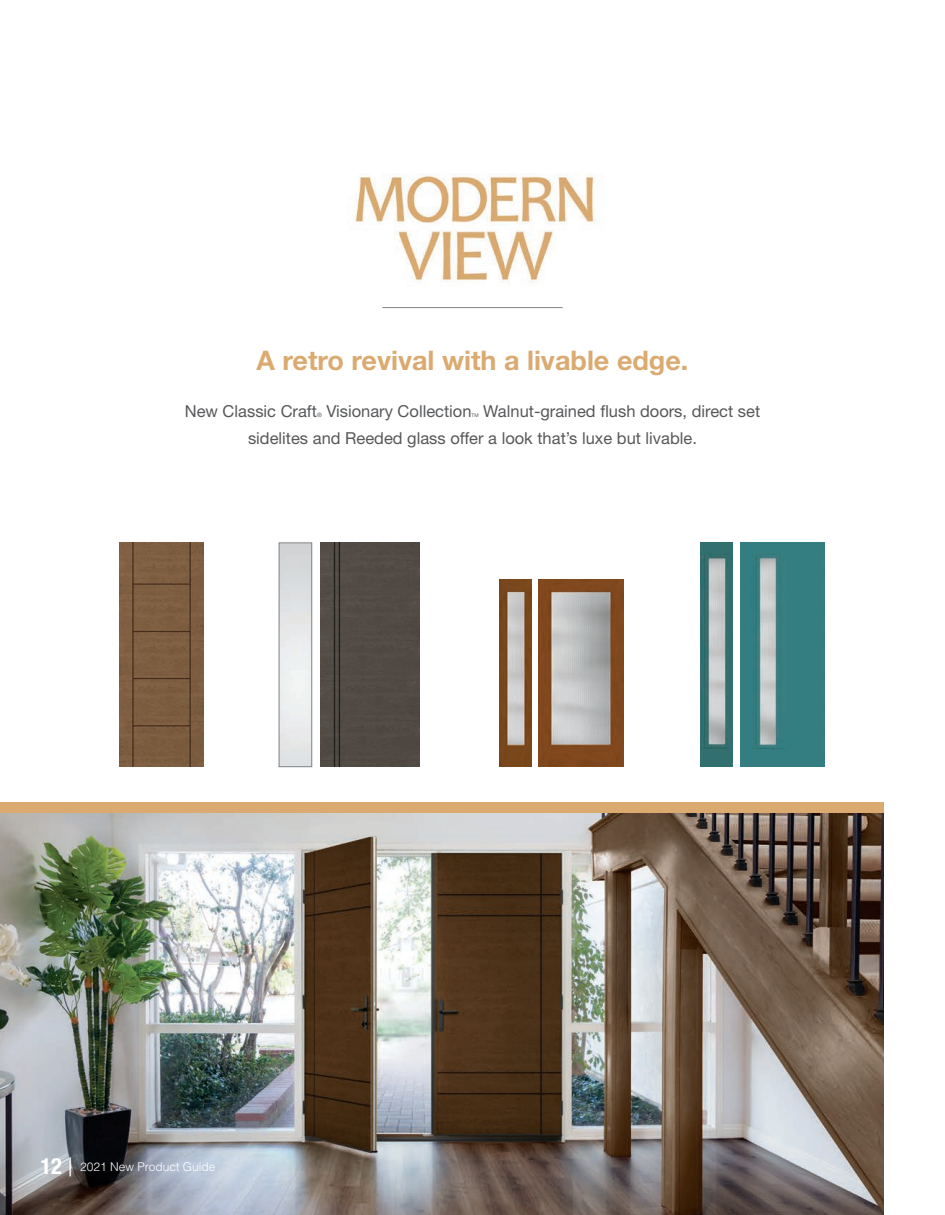
<style>
.page{position:relative;width:945px;height:1215px;background:#fff}
.page>*{position:absolute;margin:0;border:0;box-sizing:border-box;transform-origin:0 0}
.t1{font:700 27px "Helvetica Neue";color:#dbaa71}
.t2{font:16.5px/27px "Helvetica Neue";color:#57585a}
.t3{font:300 12px "Helvetica";color:#fff}
.t4{font:6px "Helvetica Neue";color:#57585a}
.t5{font:4.95px "Helvetica Neue";color:#57585a}
.s1{font-family:"Helvetica Neue";font-weight:700;font-stretch:condensed;font-size:22.5px}
.s2{font-family:"Helvetica Neue";font-size:25.5px}
</style>
<div class="page">
<hr style="left:382px;top:307px;width:181px;height:1px;background:#818285">
<img style="left:354px;top:173px;width:243px;height:110px">
<div style="left:320px;top:543px;width:99px;height:224px;background:#514b44"></div>
<img style="left:539px;top:579px;width:85px;height:188px">
<img style="left:499px;top:579px;width:33px;height:188px">
<div style="left:279px;top:543px;width:33px;height:224px;border:1px solid #808285"></div>
<img style="left:700px;top:543px;width:33px;height:224px">
<img style="left:740px;top:543px;width:84px;height:224px">
<img style="left:119px;top:543px;width:85px;height:224px">
<img style="left:0;top:812px;width:884px;height:403px">
<div style="left:0;top:802px;width:884px;height:10px;background:#dbaa71"></div>
<h1 class="t1" style="left:257px;top:344px;width:433px">A retro revival with a livable edge.</h1>
<p class="t2" style="left:185px;top:398px;width:134px">New Classic Craft</p>
<p class="t4" style="left:317px;top:412px;width:6px">®</p>
<p class="t2" style="left:326px;top:398px;width:147px">Visionary Collection</p>
<p class="t5" style="left:472px;top:413px;width:9px">TM</p>
<p class="t2" style="left:248px;top:398px;width:514px;text-indent:235px">Walnut-grained flush doors, direct set sidelites and Reeded glass offer a look that’s luxe but livable.</p>
<p class="t3" style="left:40px;top:1160px;width:176px"><span class="s1">12</span> <span class="s2">|</span> 2021 New Product Guide</p>
</div>
